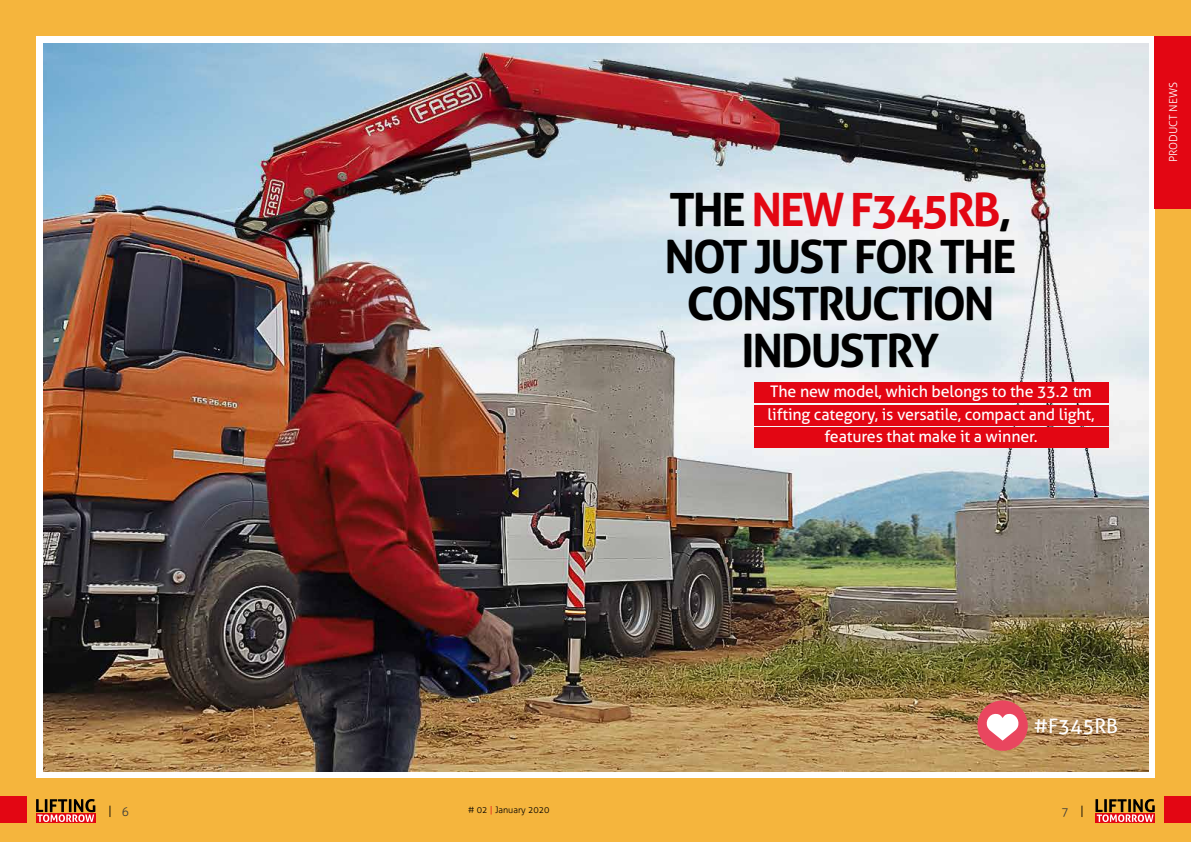
<style>
.page{position:relative;width:1191px;height:842px;background:#f5b53d}
.page>*{position:absolute;margin:0;border:0;box-sizing:border-box;transform-origin:0 0}
.t1{font:700 46px/47px "Aller";letter-spacing:-.05em;color:#000;text-align:center}
.t2{font:20px "Aller";color:#fff}
.t3{font:16px/23px "Aller";letter-spacing:-.01em;color:#fff;text-align:center}
.t4{font:300 12px "Aller";color:#000}
.t5{font:300 12px "Aller";color:#3c3c3b}
.t6{font:300 11px "Aller";color:#fff}
.t7{font:300 9px "Aller";color:#000}
.s1{color:#e30613}
.s2{color:#3c3c3b}
.s3{color:#000}
</style>
<div class="page">
<div style="left:36px;top:36px;width:1119px;height:741px;background:#fff"></div>
<img style="left:43px;top:43px;width:1105px;height:728px">
<div style="left:1164px;top:797px;width:27px;height:26px;background:#e30613"></div>
<div style="left:36px;top:813px;width:60px;height:10px;background:#e30613"></div>
<svg style="left:36px;top:799px;width:59px;height:23px"></svg>
<div style="left:1095px;top:813px;width:60px;height:10px;background:#e30613"></div>
<svg style="left:1095px;top:799px;width:59px;height:23px"></svg>
<div style="left:754px;top:382px;width:354px;height:20px;background:#e30613"></div>
<div style="left:754px;top:405px;width:354px;height:20px;background:#e30613"></div>
<div style="left:754px;top:428px;width:354px;height:20px;background:#e30613"></div>
<div style="left:1155px;top:36px;width:36px;height:172px;background:#e30613"></div>
<div style="left:0;top:797px;width:26px;height:26px;background:#e30613"></div>
<div style="left:977px;top:700px;width:50px;height:51px;background:#e9465f;border-radius:50%"></div>
<svg style="left:986px;top:713px;width:33px;height:28px"></svg>
<h1 class="t1" style="left:664px;top:186px;width:353px">THE <span class="s1">NEW F345RB</span>,<br>NOT JUST FOR THE<br>CONSTRUCTION<br>INDUSTRY</h1>
<p class="t3" style="left:767px;top:379px;width:328px">The new model, which belongs to the 33.2 tm lifting category, is versatile, compact and light, features that make it a winner.</p>
<p class="t6" style="left:1166px;top:162px;width:81px;rotate:-90deg">PRODUCT NEWS</p>
<p class="t2" style="left:1033px;top:714px;width:86px">#F345RB</p>
<p class="t4" style="left:108px;top:803px;width:23px">| <span class="s2">6</span></p>
<p class="t5" style="left:1061px;top:804px;width:24px">7 <span class="s3">|</span></p>
<p class="t7" style="left:468px;top:804px;width:83px"># 02 <span class="s1">|</span> January 2020</p>
</div>
